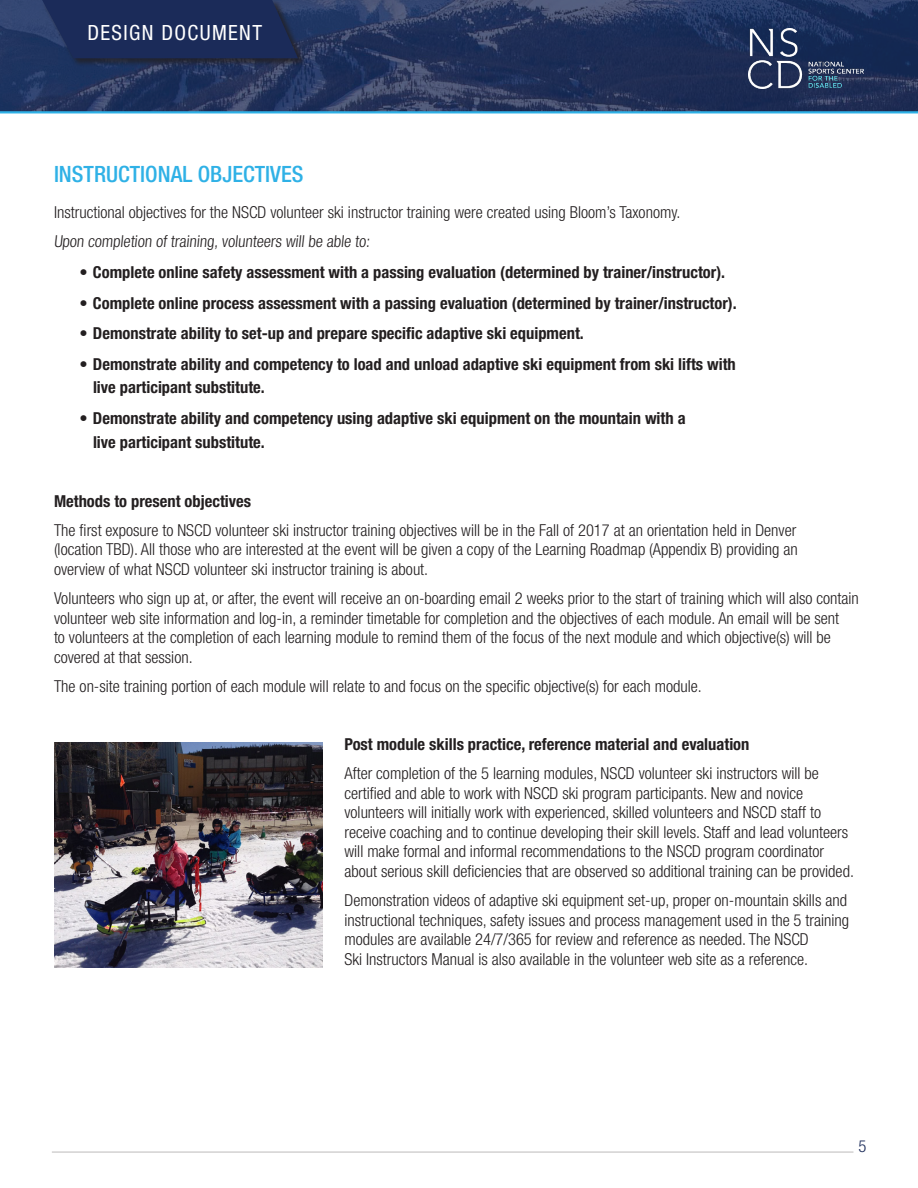
<style>
.page{position:relative;width:918px;height:1188px;background:#fff}
.page>*{position:absolute;margin:0;border:0;box-sizing:border-box;transform-origin:0 0}
.big_heads{font:500 condensed 22.5px "Helvetica Neue LT Std";color:#2fb1e6}
.t1{font:condensed 21px "Helvetica Neue LT Std";letter-spacing:.065em;color:#fff}
.body_copy{font:300 condensed 16.5px/19.5px "Helvetica Neue LT Std";color:#231f20}
.body_copy-2{font:700 condensed 16.5px/24px "Helvetica Neue LT Std";color:#231f20}
.t2{font:300 condensed 16.5px "Helvetica Neue LT Std";color:#1b2b59}
</style>
<div class="page">
<svg style="left:0;top:0;width:918px;height:111px;fill:#1f2f57"></svg>
<div style="left:42px;top:0;width:264px;height:67px;background:#231f20;opacity:.75"></div>
<svg style="left:42px;top:0;width:256px;height:58px"></svg>
<img style="left:749px;top:28px;width:115px;height:61px">
<hr style="left:0;top:111px;width:918px;height:2px;background:#2fb1e6">
<hr style="left:52px;top:1152px;width:802px;height:1px;background:#bdbbbb">
<img style="left:54px;top:742px;width:269px;height:225px">
<p class="t1" style="left:87px;top:20px;width:176px">DESIGN DOCUMENT</p>
<p class="big_heads" style="left:54px;top:161px;width:251px">INSTRUCTIONAL OBJECTIVES</p>
<p class="body_copy" style="left:54px;top:202px;width:628px">Instructional objectives for the NSCD volunteer ski instructor training were created using Bloom’s Taxonomy.</p>
<p class="body_copy" style="left:54px;top:232px;width:319px">Upon completion of training, volunteers will be able to:</p>
<p class="body_copy-2" style="left:79px;top:260px;width:647px">• Complete online safety assessment with a passing evaluation (determined by trainer/instructor).</p>
<p class="body_copy-2" style="left:79px;top:291px;width:659px">• Complete online process assessment with a passing evaluation (determined by trainer/instructor).</p>
<p class="body_copy-2" style="left:79px;top:321px;width:506px">• Demonstrate ability to set-up and prepare specific adaptive ski equipment.</p>
<p class="body_copy-2" style="left:79px;top:352px;width:658px">• Demonstrate ability and competency to load and unload adaptive ski equipment from ski lifts with</p>
<p class="body_copy-2" style="left:93px;top:375px;width:173px">live participant substitute.</p>
<p class="body_copy-2" style="left:93px;top:406px;width:594px;text-indent:-14px">• Demonstrate ability and competency using adaptive ski equipment on the mountain with a live participant substitute.</p>
<p class="body_copy-2" style="left:54px;top:488px;width:199px">Methods to present objectives</p>
<p class="body_copy" style="left:54px;top:520px;width:745px;text-align:justify">The first exposure to NSCD volunteer ski instructor training objectives will be in the Fall of 2017 at an orientation held in Denver (location TBD). All those who are interested at the event will be given a copy of the Learning Roadmap (Appendix B) providing an overview of what NSCD volunteer ski instructor training is about.</p>
<p class="body_copy" style="left:54px;top:588px;width:806px">Volunteers who sign up at, or after, the event will receive an on-boarding email 2 weeks prior to the start of training which will also contain volunteer web site information and log-in, a reminder timetable for completion and the objectives of each module. An email will be sent<br>to volunteers at the completion of each learning module to remind them of the focus of the next module and which objective(s) will be covered at that session.</p>
<p class="body_copy" style="left:54px;top:676px;width:649px">The on-site training portion of each module will relate to and focus on the specific objective(s) for each module.</p>
<p class="body_copy-2" style="left:345px;top:732px;width:406px">Post module skills practice, reference material and evaluation</p>
<p class="body_copy" style="left:345px;top:764px;width:511px">After completion of the 5 learning modules, NSCD volunteer ski instructors will be certified and able to work with NSCD ski program participants. New and novice volunteers will initially work with experienced, skilled volunteers and NSCD staff to receive coaching and to continue developing their skill levels. Staff and lead volunteers will make formal and informal recommendations to the NSCD program coordinator about serious skill deficiencies that are observed so additional training can be provided.</p>
<p class="body_copy" style="left:345px;top:890px;width:506px">Demonstration videos of adaptive ski equipment set-up, proper on-mountain skills and instructional techniques, safety issues and process management used in the 5 training modules are available 24/7/365 for review and reference as needed. The NSCD<br>Ski Instructors Manual is also available in the volunteer web site as a reference.</p>
<p class="t2" style="left:858px;top:1137px;width:9px">5</p>
</div>
